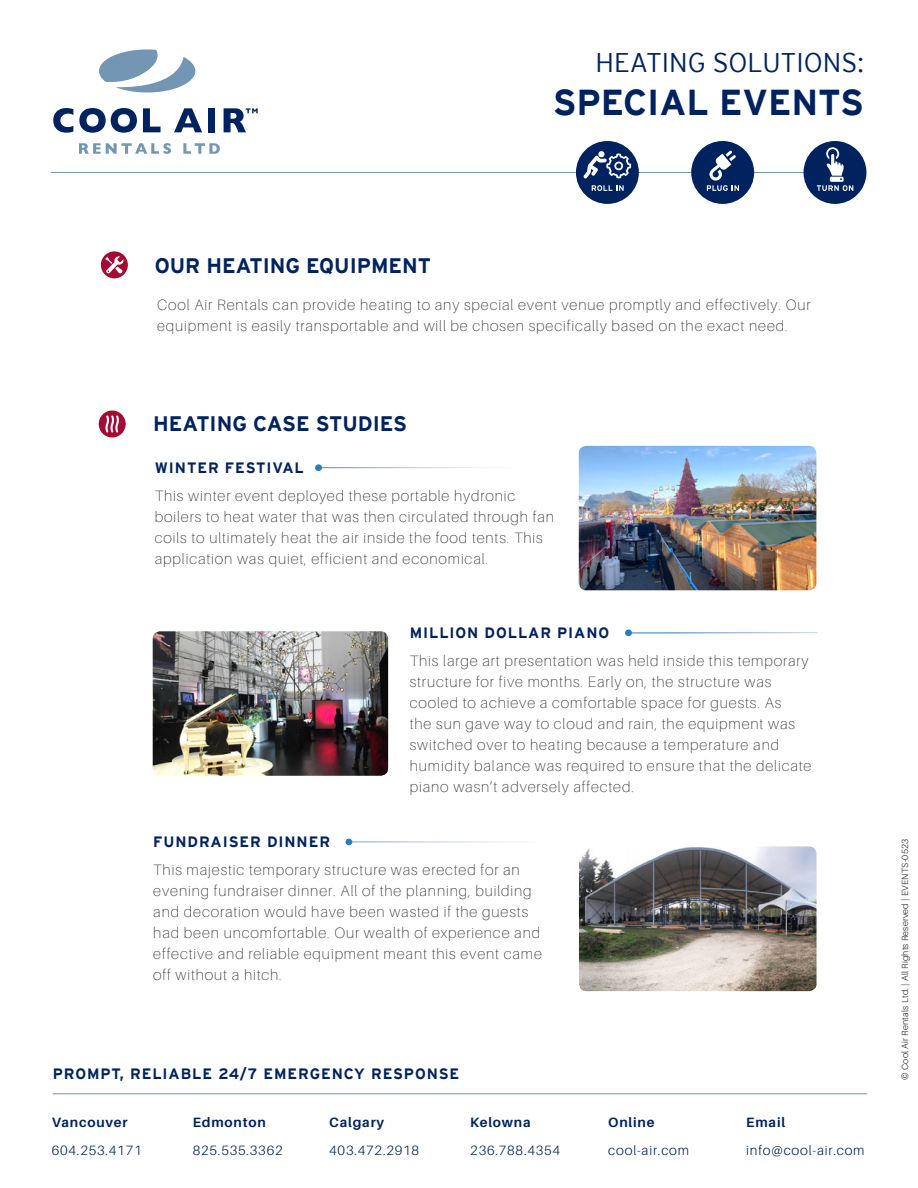
<style>
.page{position:relative;width:918px;height:1188px;background:#fff}
.page>*{position:absolute;margin:0;border:0;box-sizing:border-box;transform-origin:0 0}
.t1{font:700 36px "Interstate";color:#00235f}
.t2{font:300 27px "Interstate";color:#00235f}
.t3{font:700 21px "Interstate";color:#00235f}
.Case_Study_Body{font:100 15px/21px "Aileron";letter-spacing:.06em;color:#333233}
.Case_Study_Title{font:100 15px/21px "Aileron";letter-spacing:.06em;color:#333233}
.Case_Study_Title-2{font:700 15px "Interstate";letter-spacing:.06em;color:#00235f}
.p2_address{font:300 13.5px "Aileron";letter-spacing:.06em;color:#00235f}
.address_heading{font:700 13.5px "Aileron";letter-spacing:.06em;color:#00235f}
.t4{font:300 9px "Aileron";letter-spacing:.025em;color:#222}
</style>
<div class="page">
<hr style="left:53px;top:1093px;width:814px;height:1px;background:#7396b4">
<div style="left:101px;top:251px;width:27px;height:27px;background:#a30a34;border-radius:50%"></div>
<svg style="left:105px;top:256px;width:19px;height:18px"></svg>
<img style="left:153px;top:631px;width:235px;height:145px">
<img style="left:579px;top:446px;width:237px;height:144px">
<svg style="left:320px;top:468px;width:220px;height:1px"></svg>
<div style="left:315px;top:464px;width:7px;height:7px;background:#277dc1;border-radius:50%"></div>
<svg style="left:632px;top:632px;width:186px;height:2px"></svg>
<div style="left:625px;top:629px;width:7px;height:7px;background:#277dc1;border-radius:50%"></div>
<svg style="left:99px;top:411px;width:27px;height:27px"></svg>
<img style="left:579px;top:846px;width:238px;height:145px">
<svg style="left:346px;top:839px;width:164px;height:6px"></svg>
<hr style="left:51px;top:172px;width:814px;height:1px;background:#7396b4">
<div style="left:577px;top:142px;width:61px;height:61px;background:#00235f;border-radius:50%"></div>
<div style="left:576px;top:141px;width:63px;height:63px;border:3px solid #00235f;border-radius:50%"></div>
<svg style="left:592px;top:185px;width:32px;height:6px"></svg>
<svg style="left:583px;top:151px;width:48px;height:27px"></svg>
<div style="left:693px;top:142px;width:60px;height:61px;background:#00235f;border-radius:50%"></div>
<div style="left:691px;top:141px;width:63px;height:63px;border:3px solid #00235f;border-radius:50%"></div>
<svg style="left:707px;top:151px;width:32px;height:40px"></svg>
<div style="left:805px;top:142px;width:60px;height:61px;background:#00235f;border-radius:50%"></div>
<div style="left:804px;top:141px;width:62px;height:63px;border:3px solid #00235f;border-radius:50%"></div>
<svg style="left:817px;top:147px;width:36px;height:44px"></svg>
<svg style="left:79px;top:143px;width:92px;height:11px"></svg>
<svg style="left:183px;top:143px;width:37px;height:11px"></svg>
<svg style="left:79px;top:108px;width:58px;height:25px"></svg>
<svg style="left:143px;top:108px;width:18px;height:24px"></svg>
<svg style="left:174px;top:108px;width:28px;height:24px"></svg>
<div style="left:208px;top:108px;width:7px;height:24px;background:#00235f"></div>
<svg style="left:53px;top:108px;width:20px;height:25px"></svg>
<svg style="left:224px;top:108px;width:34px;height:24px"></svg>
<svg style="left:99px;top:49px;width:96px;height:44px"></svg>
<p class="t2" style="left:595px;top:47px;width:270px">HEATING SOLUTIONS:</p>
<p class="t1" style="left:553px;top:82px;width:313px">SPECIAL EVENTS</p>
<p class="t3" style="left:155px;top:253px;width:278px">OUR HEATING EQUIPMENT</p>
<p class="Case_Study_Body" style="left:157px;top:295px;width:655px">Cool Air Rentals can provide heating to any special event venue promptly and effectively. Our equipment is easily transportable and will be chosen specifically based on the exact need.</p>
<p class="t3" style="left:153px;top:412px;width:255px">HEATING CASE STUDIES</p>
<p class="Case_Study_Title-2" style="left:155px;top:459px;width:151px">WINTER FESTIVAL</p>
<p class="Case_Study_Title" style="left:155px;top:485px;width:401px">This winter event deployed these portable hydronic boilers to heat water that was then circulated through fan coils to ultimately heat the air inside the food tents. This application was quiet, efficient and economical.</p>
<p class="Case_Study_Title-2" style="left:410px;top:624px;width:201px">MILLION DOLLAR PIANO</p>
<p class="Case_Study_Body" style="left:410px;top:650px;width:403px">This large art presentation was held inside this temporary structure for five months. Early on, the structure was cooled to achieve a comfortable space for guests. As<br>the sun gave way to cloud and rain, the equipment was switched over to heating because a temperature and humidity balance was required to ensure that the delicate piano wasn’t adversely affected.</p>
<p class="Case_Study_Title-2" style="left:153px;top:833px;width:178px">FUNDRAISER DINNER</p>
<p class="Case_Study_Body" style="left:153px;top:859px;width:390px">This majestic temporary structure was erected for an evening fundraiser dinner. All of the planning, building and decoration would have been wasted if the guests had been uncomfortable. Our wealth of experience and effective and reliable equipment meant this event came off without a hitch.</p>
<p class="Case_Study_Title-2" style="left:53px;top:1065px;width:408px">PROMPT, RELIABLE 24/7 EMERGENCY RESPONSE</p>
<p class="address_heading" style="left:52px;top:1115px;width:77px">Vancouver</p>
<p class="p2_address" style="left:52px;top:1143px;width:91px">604.253.4171</p>
<p class="address_heading" style="left:193px;top:1115px;width:74px">Edmonton</p>
<p class="p2_address" style="left:193px;top:1143px;width:91px">825.535.3362</p>
<p class="address_heading" style="left:329px;top:1115px;width:56px">Calgary</p>
<p class="p2_address" style="left:329px;top:1143px;width:91px">403.472.2918</p>
<p class="address_heading" style="left:470px;top:1115px;width:62px">Kelowna</p>
<p class="p2_address" style="left:470px;top:1143px;width:91px">236.788.4354</p>
<p class="address_heading" style="left:608px;top:1115px;width:48px">Online</p>
<p class="p2_address" style="left:608px;top:1143px;width:82px">cool-air.com</p>
<p class="address_heading" style="left:746px;top:1115px;width:40px">Email</p>
<p class="p2_address" style="left:746px;top:1143px;width:120px">info@cool-air.com</p>
<p class="t4" style="left:900px;top:1080px;width:243px;rotate:-90deg">© Cool Air Rentals Ltd. | All Rights Reserved | EVENTS-0523</p>
</div>
